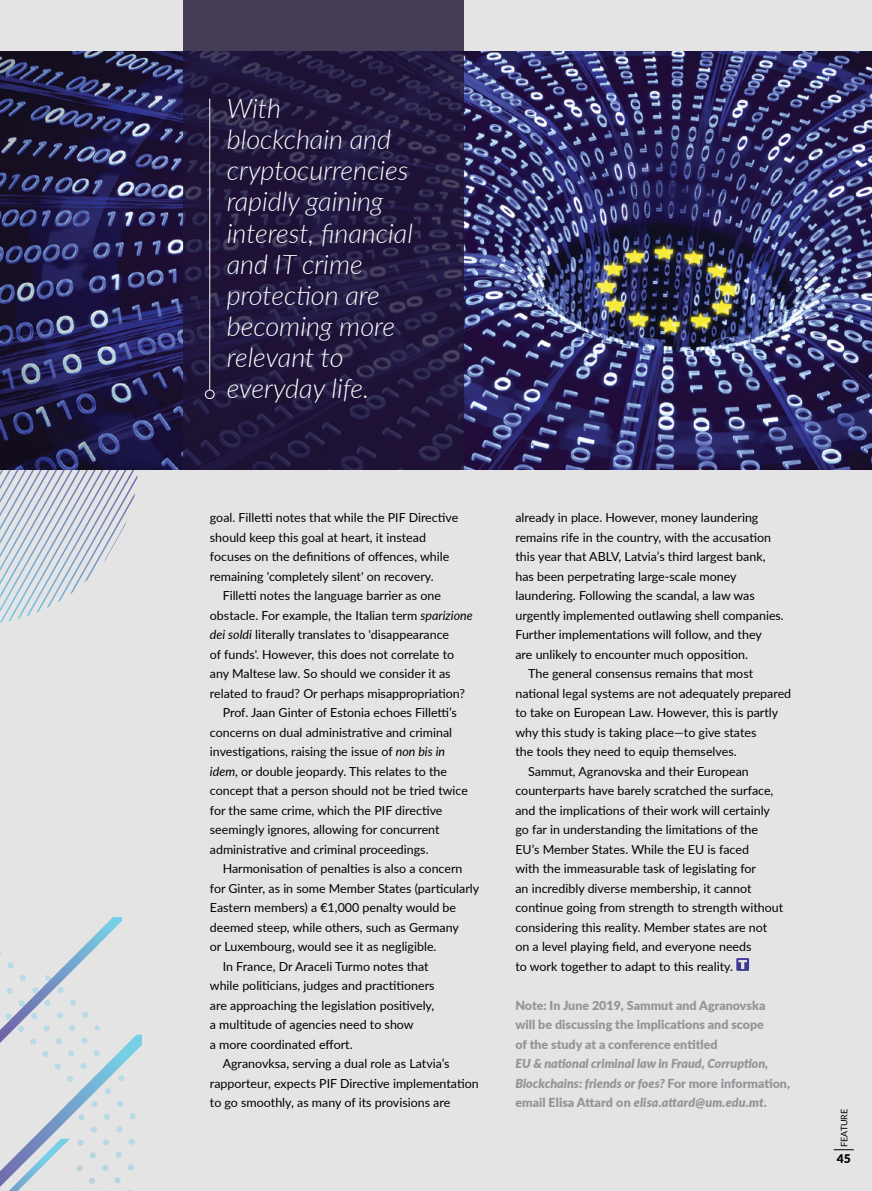
<style>
.page{position:relative;width:872px;height:1191px;background:#e5e4e5}
.page>*{position:absolute;margin:0;border:0;box-sizing:border-box;transform-origin:0 0}
.t1{font:italic 300 27px/31px "Lato";color:#fff}
.t2{font:12.45px/19.5px "Lato";color:#000}
.t3{font:italic 900 12.45px/19.5px "Lato";color:#939598}
.t4{font:900 12.45px/19.5px "Lato";color:#939598;text-align:justify}
.t5{font:900 12px "Lato";color:#000}
.t6{font:9px "Lato";color:#000}
.s1{font-style:italic}
.s2{font-style:normal}
</style>
<div class="page">
<svg style="left:0;top:469px;width:138px;height:153px"></svg>
<svg style="left:833px;top:1149px;width:20px;height:1px"></svg>
<img style="left:0;top:51px;width:1px;height:546px">
<img style="left:0;top:51px;width:872px;height:418px">
<svg style="left:183px;top:0;width:280px;height:469px;background:#261d41"></svg>
<svg style="left:736px;top:958px;width:13px;height:13px"></svg>
<hr style="left:209px;top:98px;width:1px;height:292px;background:#fff">
<div style="left:205px;top:390px;width:9px;height:9px;border:1px solid #fff;border-radius:50%"></div>
<svg style="left:0;top:917px;width:142px;height:274px"></svg>
<h1 class="t1" style="left:227px;top:92px;width:188px">With<br>blockchain and cryptocurrencies rapidly gaining interest, financial and IT crime protection are becoming more relevant to everyday life.</h1>
<p class="t2" style="left:210px;top:507px;width:250px">goal. Filletti notes that while the PIF Directive should keep this goal at heart, it instead focuses on the definitions of offences, while remaining 'completely silent' on recovery.</p>
<p class="t2" style="left:223px;top:585px;width:220px">Filletti notes the language barrier as one</p>
<p class="t2" style="left:210px;top:605px;width:264px">obstacle. For example, the Italian term <span class="s1">sparizione</span></p>
<p class="t2" style="left:210px;top:624px;width:241px"><span class="s1">dei soldi</span> literally translates to 'disappearance</p>
<p class="t2" style="left:210px;top:644px;width:246px">of funds'. However, this does not correlate to</p>
<p class="t2" style="left:210px;top:663px;width:242px">any Maltese law. So should we consider it as</p>
<p class="t2" style="left:210px;top:683px;width:257px">related to fraud? Or perhaps misappropriation?</p>
<p class="t2" style="left:223px;top:702px;width:236px">Prof. Jaan Ginter of Estonia echoes Filletti’s</p>
<p class="t2" style="left:210px;top:722px;width:244px">concerns on dual administrative and criminal</p>
<p class="t2" style="left:210px;top:741px;width:237px">investigations, raising the issue of <span class="s1">non bis in</span></p>
<p class="t2" style="left:210px;top:761px;width:239px"><span class="s1">idem</span>, or double jeopardy. This relates to the</p>
<p class="t2" style="left:210px;top:780px;width:259px">concept that a person should not be tried twice</p>
<p class="t2" style="left:210px;top:800px;width:234px">for the same crime, which the PIF directive</p>
<p class="t2" style="left:210px;top:819px;width:231px">seemingly ignores, allowing for concurrent</p>
<p class="t2" style="left:210px;top:839px;width:220px">administrative and criminal proceedings.</p>
<p class="t2" style="left:223px;top:858px;width:241px">Harmonisation of penalties is also a concern</p>
<p class="t2" style="left:210px;top:878px;width:271px">for Ginter, as in some Member States (particularly</p>
<p class="t2" style="left:210px;top:897px;width:248px">Eastern members) a €1,000 penalty would be</p>
<p class="t2" style="left:210px;top:917px;width:250px">deemed steep, while others, such as Germany</p>
<p class="t2" style="left:210px;top:936px;width:228px">or Luxembourg, would see it as negligible.</p>
<p class="t2" style="left:223px;top:956px;width:208px">In France, Dr Araceli Turmo notes that</p>
<p class="t2" style="left:210px;top:975px;width:226px">while politicians, judges and practitioners</p>
<p class="t2" style="left:210px;top:995px;width:226px">are approaching the legislation positively,</p>
<p class="t2" style="left:210px;top:1014px;width:205px">a multitude of agencies need to show</p>
<p class="t2" style="left:210px;top:1034px;width:144px">a more coordinated effort.</p>
<p class="t2" style="left:223px;top:1053px;width:228px">Agranovksa, serving a dual role as Latvia’s</p>
<p class="t2" style="left:210px;top:1073px;width:270px">rapporteur, expects PIF Directive implementation</p>
<p class="t2" style="left:210px;top:1092px;width:242px">to go smoothly, as many of its provisions are</p>
<p class="t2" style="left:515px;top:507px;width:244px">already in place. However, money laundering</p>
<p class="t2" style="left:515px;top:527px;width:257px">remains rife in the country, with the accusation</p>
<p class="t2" style="left:515px;top:546px;width:252px">this year that ABLV, Latvia’s third largest bank,</p>
<p class="t2" style="left:515px;top:566px;width:223px">has been perpetrating large-scale money</p>
<p class="t2" style="left:515px;top:585px;width:241px">laundering. Following the scandal, a law was</p>
<p class="t2" style="left:515px;top:605px;width:270px">urgently implemented outlawing shell companies.</p>
<p class="t2" style="left:515px;top:624px;width:248px">Further implementations will follow, and they</p>
<p class="t2" style="left:515px;top:644px;width:234px">are unlikely to encounter much opposition.</p>
<p class="t2" style="left:528px;top:663px;width:226px">The general consensus remains that most</p>
<p class="t2" style="left:515px;top:683px;width:277px">national legal systems are not adequately prepared</p>
<p class="t2" style="left:515px;top:702px;width:264px">to take on European Law. However, this is partly</p>
<p class="t2" style="left:515px;top:722px;width:242px">why this study is taking place—to give states</p>
<p class="t2" style="left:515px;top:741px;width:223px">the tools they need to equip themselves.</p>
<p class="t2" style="left:528px;top:761px;width:222px">Sammut, Agranovska and their European</p>
<p class="t2" style="left:515px;top:780px;width:259px">counterparts have barely scratched the surface,</p>
<p class="t2" style="left:515px;top:800px;width:256px">and the implications of their work will certainly</p>
<p class="t2" style="left:515px;top:819px;width:244px">go far in understanding the limitations of the</p>
<p class="t2" style="left:515px;top:839px;width:235px">EU’s Member States. While the EU is faced</p>
<p class="t2" style="left:515px;top:858px;width:242px">with the immeasurable task of legislating for</p>
<p class="t2" style="left:515px;top:878px;width:238px">an incredibly diverse membership, it cannot</p>
<p class="t2" style="left:515px;top:897px;width:269px">continue going from strength to strength without</p>
<p class="t2" style="left:515px;top:917px;width:253px">considering this reality. Member states are not</p>
<p class="t2" style="left:515px;top:936px;width:238px">on a level playing field, and everyone needs</p>
<p class="t2" style="left:515px;top:956px;width:219px">to work together to adapt to this reality.</p>
<p class="t4" style="left:515px;top:995px;width:251px">Note: In June 2019, Sammut and Agranovska will be discussing the implications and scope of the study at a conference entitled</p>
<p class="t3" style="left:515px;top:1053px;width:276px">EU &amp; national criminal law in Fraud, Corruption,<br>Blockchains: friends or foes? <span class="s2">For more information, email Elisa Attard on</span> elisa.attard@um.edu.mt.</p>
<p class="t6" style="left:837px;top:1147px;width:40px;rotate:-90deg">FEATURE</p>
<p class="t5" style="left:836px;top:1149px;width:15px">45</p>
</div>
